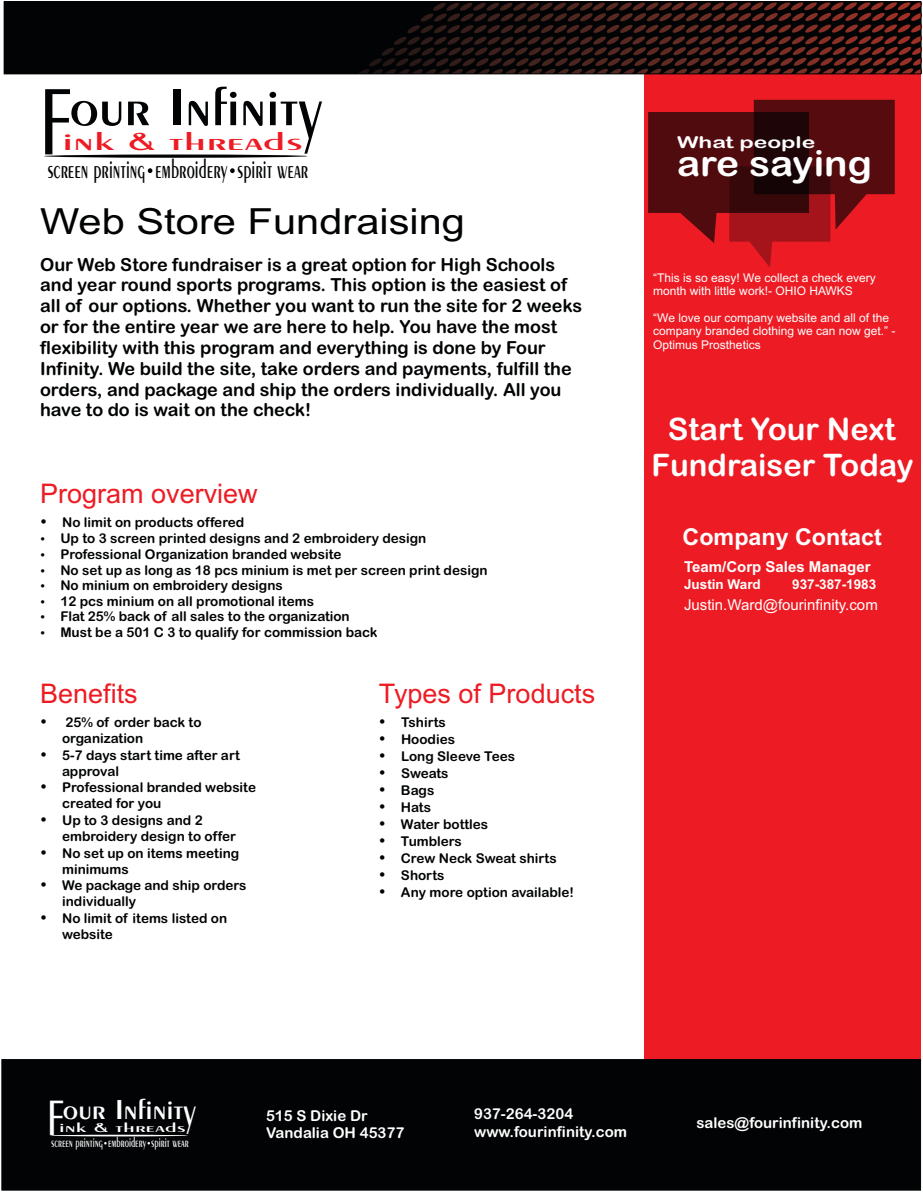
<style>
.page{position:relative;width:923px;height:1192px;background:#fff}
.page>*{position:absolute;margin:0;border:0;box-sizing:border-box;transform-origin:0 0}
.t1{font:600 55.05px "Exotic 350 BT";letter-spacing:-.01em;color:#020304;scale:1.09 1}
.t2{font:36px "Arial";color:#020304;scale:1.16 1}
.t3{font:36px "Arial Rounded MT Bold";color:#fff;scale:1.08 1}
.t4{font:31.05px/35.8px "Arial Rounded MT Bold";color:#fff;text-align:center}
.t5{font:600 28.95px "Exotic 350 BT";letter-spacing:-.01em;color:#fff;scale:1.09 1}
.t6{font:600 27.75px "Exotic 350 BT";color:#020304;scale:.6 1}
.t7{font:27px "Arial";color:#ed1c24}
.t8{font:600 25.8px "Exotic 350 BT";color:#ed1c24;scale:1.79 1}
.t9{font:700 23.25px "Arial";color:#fff}
.t10{font:18px/20.9px "Arial Rounded MT Bold";color:#020304}
.t11{font:16.35px "Arial Rounded MT Bold";color:#fff;scale:1.4 1}
.t12{font:15px/17.4px "Arial Rounded MT Bold";color:#fff}
.t13{font:15px "Arial";color:#fff}
.t14{font:700 15px "Arial";color:#fff}
.t15{font:600 14.55px "Exotic 350 BT";color:#fff;scale:.6 1}
.t16{font:600 13.65px "Exotic 350 BT";color:#fff;scale:1.79 1}
.t17{font:13.5px/16.4px "Arial Rounded MT Bold";color:#020304}
.t18{font:700 13.5px "Arial";color:#fff}
.t19{font:12px/13.4px "Arial";color:#fff}
.s1{font-size:99.75px}
.s2{font-size:86.7px}
.s3{font-size:52.5px}
.s4{font-size:45.6px}
</style>
<div class="page">
<div style="left:643px;top:36px;width:277px;height:1082px;background:#ed1c24"></div>
<div style="left:4px;top:2px;width:916px;height:72px;background:#020304"></div>
<svg style="left:432px;top:4px;width:487px;height:68px"></svg>
<div style="left:4px;top:2px;width:917px;height:72px;border:1px solid #020304"></div>
<div style="left:1px;top:1059px;width:920px;height:132px;background:#020304"></div>
<svg style="left:44px;top:154px;width:263px;height:4px"></svg>
<svg style="left:230px;top:168px;width:5px;height:5px"></svg>
<svg style="left:148px;top:168px;width:4px;height:5px"></svg>
<svg style="left:648px;top:100px;width:246px;height:168px"></svg>
<hr style="left:49px;top:1134px;width:139px;height:2px;background:#fff;border-radius:50%">
<h1 class="t1" style="left:40px;top:83px;width:259px"><span class="s1">F</span>our Infinit<span class="s2">y</span></h1>
<h3 class="t6" style="left:47px;top:157px;width:436px">screen printing embroidery spirit wear</h3>
<h3 class="t8" style="left:63px;top:131px;width:136px">ink &amp; threads</h3>
<h2 class="t2" style="left:40px;top:208px;width:368px">Web Store Fundraising</h2>
<p class="t10" style="left:40px;top:255px;width:543px">Our Web Store fundraiser is a great option for High Schools and year round sports programs. This option is the easiest of all of our options. Whether you want to run the site for 2 weeks or for the entire year we are here to help. You have the most flexibility with this program and everything is done by Four Infinity. We build the site, take orders and payments, fulfill the orders, and package and ship the orders individually. All you have to do is wait on the check!</p>
<h3 class="t7" style="left:40px;top:483px;width:219px">Program overview</h3>
<p class="t17" style="left:60px;top:516px;width:428px;line-height:15.8px">No limit on products offered<br>Up to 3 screen printed designs and 2 embroidery design Professional Organization branded website<br>No set up as long as 18 pcs minium is met per screen print design No minium on embroidery designs<br>12 pcs minium on all promotional items<br>Flat 25% back of all sales to the organization<br>Must be a 501 C 3 to qualify for commission back</p>
<h3 class="t7" style="left:40px;top:683px;width:99px">Benefits</h3>
<p class="t17" style="left:62px;top:715px;width:195px">25% of order back to organization<br>5-7 days start time after art approval<br>Professional branded website created for you<br>Up to 3 designs and 2 embroidery design to offer<br>No set up on items meeting minimums<br>We package and ship orders individually<br>No limit of items listed on website</p>
<h3 class="t7" style="left:379px;top:683px;width:218px">Types of Products</h3>
<p class="t17" style="left:401px;top:715px;width:174px;line-height:17px">Tshirts<br>Hoodies<br>Long Sleeve Tees<br>Sweats<br>Bags<br>Hats<br>Water bottles<br>Tumblers<br>Crew Neck Sweat shirts<br>Shorts<br>Any more option available!</p>
<p class="t11" style="left:677px;top:136px;width:100px">What people</p>
<h2 class="t3" style="left:677px;top:150px;width:182px">are saying</h2>
<p class="t19" style="left:653px;top:272px;width:224px">“This is so easy! We collect a check every month with little work!- OHIO HAWKS</p>
<p class="t19" style="left:653px;top:312px;width:244px">“We love our company website and all of the company branded clothing we can now get.” -<br>Optimus Prosthetics</p>
<h3 class="t4" style="left:651px;top:414px;width:263px">Start Your Next<br>Fundraiser Today</h3>
<h3 class="t9" style="left:682px;top:528px;width:201px">Company Contact</h3>
<p class="t14" style="left:684px;top:561px;width:188px">Team/Corp Sales Manager</p>
<p class="t18" style="left:684px;top:579px;width:78px">Justin Ward</p>
<p class="t18" style="left:792px;top:579px;width:86px">937-387-1983</p>
<p class="t13" style="left:684px;top:599px;width:195px">Justin.Ward@fourinfinity.com</p>
<h3 class="t5" style="left:47px;top:1097px;width:137px"><span class="s3">F</span>our Infinit<span class="s4">y</span></h3>
<p class="t15" style="left:51px;top:1136px;width:230px">screen printing embroidery spirit wear</p>
<p class="t16" style="left:59px;top:1122px;width:72px">ink &amp; threads</p>
<p class="t12" style="left:266px;top:1108px;width:140px">515 S Dixie Dr<br>Vandalia OH 45377</p>
<p class="t12" style="left:474px;top:1107px;width:155px">937-264-3204 www.fourinfinity.com</p>
<p class="t12" style="left:696px;top:1115px;width:167px">sales@fourinfinity.com</p>
</div>
